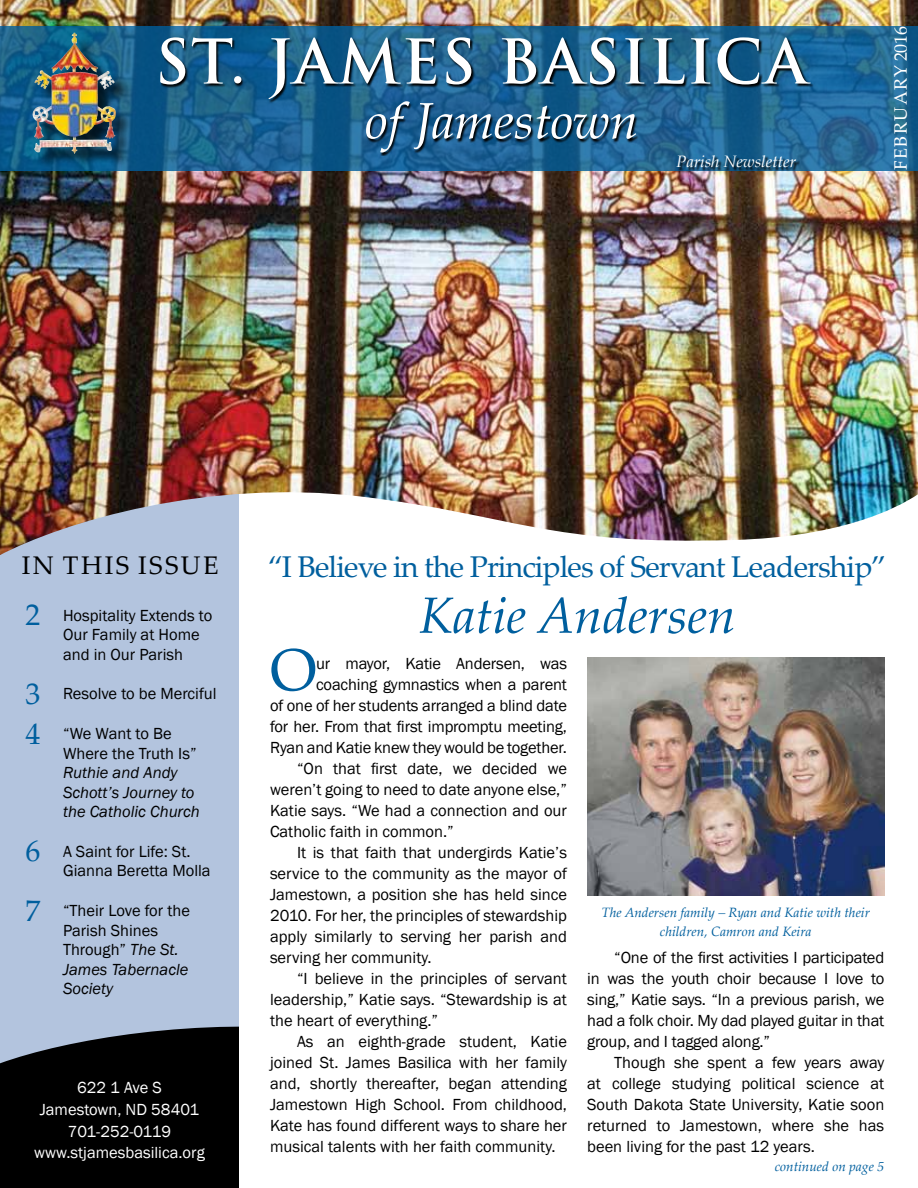
<style>
.page{position:relative;width:918px;height:1188px;background:#fff}
.page>*{position:absolute;margin:0;border:0;box-sizing:border-box;transform-origin:0 0}
.t1{font:700 60px "Trajan Pro";letter-spacing:.02em;color:#fff}
.t2{font:59.4px "Palatino Linotype";color:#005f9e}
.t3{font:italic 51px "Palatino Linotype";color:#005f9e}
.t4{font:italic 51px "Book Antiqua";color:#fff}
.t5{font:30px "Palatino Linotype";letter-spacing:-.03em;color:#005f9e}
.t6{font:25.5px "Palatino Linotype";letter-spacing:.1em;color:#000}
.t7{font:18px "Palatino Linotype";letter-spacing:.075em;color:#fff}
.t8{font:16.5px/21px "Franklin Gothic";color:#000}
.t9{font:16.5px/21.8px "Franklin Gothic";color:#fff;text-align:center}
.t10{font:italic 16.5px/19.5px "Franklin Gothic";color:#000}
.t11{font:italic 16.5px "Book Antiqua";color:#fff}
.t12{font:italic 13.5px/19.5px "Palatino Linotype";color:#005f9e;text-align:center}
.s1{font-family:"Palatino Linotype";font-size:30px;color:#005f9e}
.s2{font-style:italic}
</style>
<div class="page">
<div style="left:0;top:546px;width:238px;height:642px;background:#000"></div>
<div style="left:0;top:486px;width:239px;height:579px;background:#b3c4de"></div>
<img style="left:0;top:0;width:918px;height:555px">
<svg style="left:0;top:26px;width:918px;height:144px;background:#1b6391"></svg>
<svg style="left:676px;top:156px;width:124px;height:15px;background:#195278"></svg>
<div style="left:34px;top:35px;width:99px;height:135px;background:#000;opacity:.75"></div>
<img style="left:55px;top:33px;width:19px;height:32px">
<svg style="left:366px;top:104px;width:274px;height:52px;background:#18517b"></svg>
<svg style="left:161px;top:38px;width:654px;height:66px;background:#175075"></svg>
<img style="left:587px;top:658px;width:297px;height:237px">
<h1 class="t1" style="left:155px;top:24px;width:654px">ST. JAMES BAS ILICA</h1>
<p class="t7" style="left:888px;top:170px;width:146px;rotate:-90deg">February 2016</p>
<h3 class="t4" style="left:365px;top:91px;width:275px">of Jamestown</h3>
<p class="t11" style="left:676px;top:152px;width:121px">Parish Newsletter</p>
<h3 class="t6" style="left:22px;top:547px;width:199px">In this Issue</h3>
<h3 class="t5" style="left:268px;top:546px;width:620px">“I Believe in the Principles of Servant Leadership”</h3>
<p class="t8" style="left:63px;top:606px;width:151px;line-height:19.5px;text-indent:-38px"><span class="s1">2</span> Hospitality Extends to<br>Our Family at Home</p>
<h3 class="t3" style="left:419px;top:579px;width:318px">Katie Andersen</h3>
<p class="t8" style="left:63px;top:644px;width:122px">and in Our Parish</p>
<p class="t8" style="left:26px;top:684px;width:193px"><span class="s1">3</span> Resolve to be Merciful</p>
<p class="t8" style="left:63px;top:724px;width:135px;line-height:19.5px;text-indent:-38px"><span class="s1">4</span> “We Want to Be<br>Where the Truth Is”</p>
<p class="t10" style="left:63px;top:763px;width:138px">Ruthie and Andy<br>Schott’s Journey to the Catholic Church</p>
<p class="t8" style="left:63px;top:842px;width:149px;line-height:19.5px;text-indent:-38px"><span class="s1">6</span> A Saint for Life: St.<br>Gianna Beretta Molla</p>
<p class="t8" style="left:63px;top:901px;width:129px;line-height:19.5px;text-indent:-38px"><span class="s1">7</span> “Their Love for the<br>Parish Shines<br>Through” <span class="s2">The St.<br>James Tabernacle<br>Society</span></p>
<h2 class="t2" style="left:270px;top:628px;width:48px">O</h2>
<p class="t8" style="left:316px;top:654px;width:252px">ur mayor, Katie Andersen, was</p>
<p class="t8" style="left:316px;top:675px;width:252px">coaching gymnastics when a parent</p>
<p class="t8" style="left:270px;top:696px;width:299px">of one of her students arranged a blind date</p>
<p class="t8" style="left:270px;top:717px;width:299px">for her. From that first impromptu meeting,</p>
<p class="t8" style="left:270px;top:738px;width:299px">Ryan and Katie knew they would be together.</p>
<p class="t8" style="left:297px;top:759px;width:272px">“On that first date, we decided we</p>
<p class="t8" style="left:270px;top:780px;width:299px">weren’t going to need to date anyone else,”</p>
<p class="t8" style="left:270px;top:801px;width:299px">Katie says. “We had a connection and our</p>
<p class="t8" style="left:270px;top:822px;width:185px">Catholic faith in common.”</p>
<p class="t8" style="left:297px;top:843px;width:272px">It is that faith that undergirds Katie’s</p>
<p class="t8" style="left:270px;top:864px;width:299px">service to the community as the mayor of</p>
<p class="t8" style="left:270px;top:885px;width:299px">Jamestown, a position she has held since</p>
<p class="t8" style="left:270px;top:906px;width:298px">2010. For her, the principles of stewardship</p>
<p class="t8" style="left:270px;top:927px;width:298px">apply similarly to serving her parish and</p>
<p class="t8" style="left:270px;top:948px;width:163px">serving her community.</p>
<p class="t8" style="left:297px;top:969px;width:272px">“I believe in the principles of servant</p>
<p class="t8" style="left:270px;top:990px;width:298px">leadership,” Katie says. “Stewardship is at</p>
<p class="t8" style="left:270px;top:1011px;width:170px">the heart of everything.”</p>
<p class="t8" style="left:297px;top:1032px;width:272px">As an eighth-grade student, Katie</p>
<p class="t8" style="left:270px;top:1053px;width:298px">joined St. James Basilica with her family</p>
<p class="t8" style="left:270px;top:1074px;width:299px">and, shortly thereafter, began attending</p>
<p class="t8" style="left:270px;top:1095px;width:299px">Jamestown High School. From childhood,</p>
<p class="t8" style="left:270px;top:1116px;width:299px">Kate has found different ways to share her</p>
<p class="t8" style="left:270px;top:1137px;width:287px">musical talents with her faith community.</p>
<p class="t12" style="left:602px;top:902px;width:270px">The Andersen family – Ryan and Katie with their children, Camron and Keira</p>
<p class="t8" style="left:587px;top:947px;width:299px;text-align:justify;text-indent:27px">“One of the first activities I participated in was the youth choir because I love to sing,” Katie says. “In a previous parish, we had a folk choir. My dad played guitar in that group, and I tagged along.”</p>
<p class="t8" style="left:587px;top:1052px;width:299px;text-align:justify;text-indent:27px">Though she spent a few years away at college studying political science at South Dakota State University, Katie soon returned to Jamestown, where she has been living for the past 12 years.</p>
<p class="t9" style="left:34px;top:1077px;width:172px">622 1 Ave S<br>Jamestown, ND 58401<br>701-252-0119 www.stjamesbasilica.org</p>
<p class="t12" style="left:775px;top:1157px;width:111px">continued on page 5</p>
</div>
